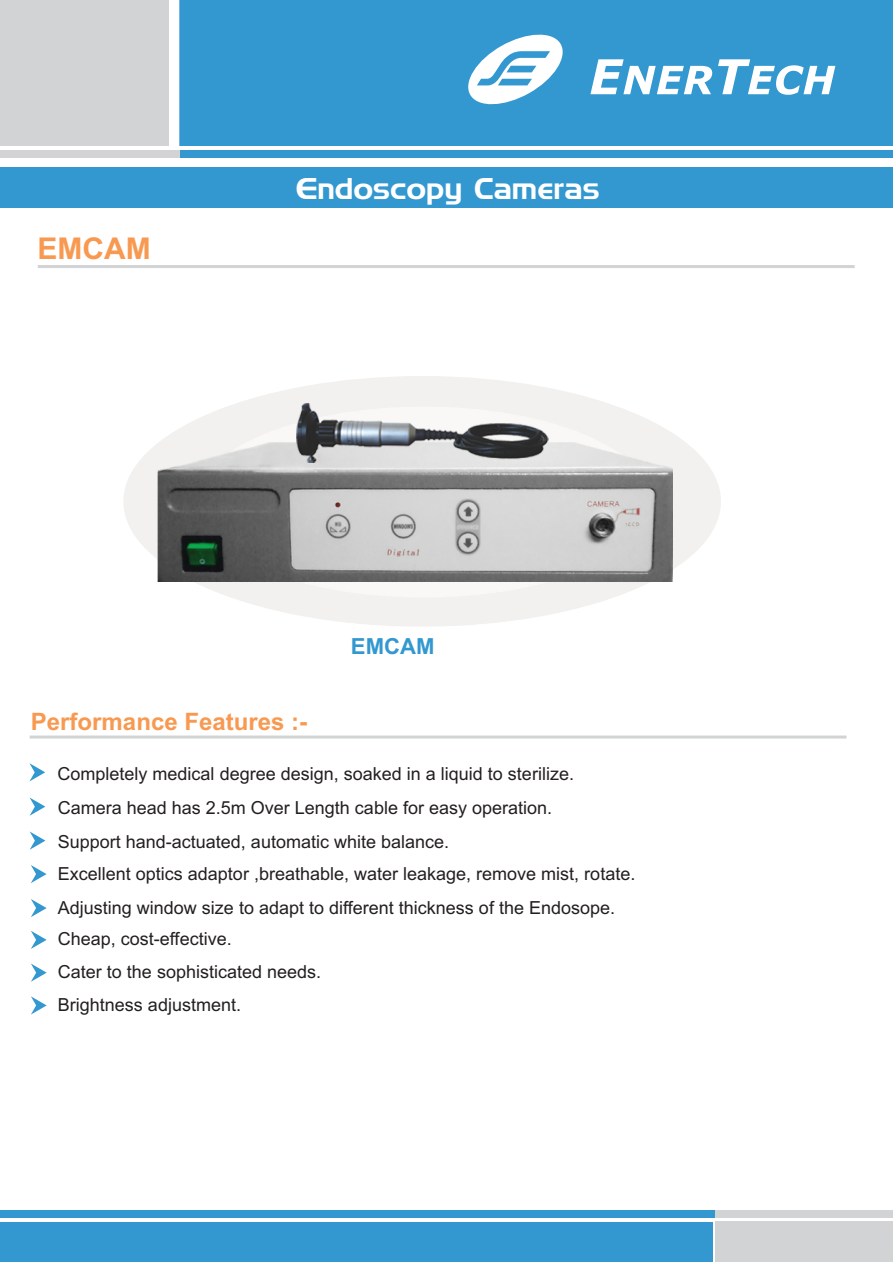
<style>
.page{position:relative;width:893px;height:1262px;background:#fff}
.page>*{position:absolute;margin:0;border:0;box-sizing:border-box;transform-origin:0 0}
.t1{font:30px "Denmark";color:#fff}
.t2{font:700 30px "Arial";color:#f89951}
.t3{font:700 24px "Arial";color:#f89951}
.t4{font:700 22.2px "Arial";color:#3398d0}
.t5{font:18px/34.2px "Arial";color:#231f20}
</style>
<div class="page">
<div style="left:0;top:167px;width:893px;height:40px;background:#3398d0"></div>
<div style="left:179px;top:0;width:714px;height:146px;background:#3398d0"></div>
<div style="left:0;top:0;width:170px;height:146px;background:#d1d3d4"></div>
<div style="left:169px;top:0;width:10px;height:146px;border:1px solid #fff"></div>
<div style="left:178px;top:150px;width:715px;height:7px;background:#3398d0"></div>
<div style="left:0;top:1210px;width:715px;height:7px;background:#3398d0"></div>
<div style="left:0;top:150px;width:179px;height:7px;background:#d1d3d4"></div>
<div style="left:715px;top:1210px;width:178px;height:7px;background:#d1d3d4"></div>
<hr style="left:38px;top:265px;width:816px;height:3px;background:#d1d3d4">
<hr style="left:30px;top:735px;width:816px;height:3px;background:#d1d3d4">
<div style="left:123px;top:376px;width:598px;height:251px;background:#f2f1f0;border-radius:50%"></div>
<div style="left:196px;top:406px;width:456px;height:192px;background:#f9f8f6;border-radius:50%"></div>
<div style="left:0;top:1222px;width:712px;height:39px;background:#3398d0"></div>
<div style="left:715px;top:1222px;width:178px;height:40px;background:#d1d3d4"></div>
<svg style="left:29px;top:763px;width:16px;height:18px"></svg>
<svg style="left:30px;top:798px;width:15px;height:17px"></svg>
<svg style="left:30px;top:831px;width:15px;height:18px"></svg>
<svg style="left:31px;top:865px;width:16px;height:18px"></svg>
<svg style="left:31px;top:899px;width:16px;height:18px"></svg>
<svg style="left:31px;top:931px;width:16px;height:18px"></svg>
<svg style="left:31px;top:963px;width:16px;height:18px"></svg>
<svg style="left:31px;top:996px;width:16px;height:18px"></svg>
<svg style="left:590px;top:59px;width:245px;height:36px"></svg>
<svg style="left:468px;top:34px;width:95px;height:71px"></svg>
<img style="left:157px;top:443px;width:515px;height:139px">
<img style="left:297px;top:403px;width:251px;height:60px">
<h1 class="t2" style="left:37px;top:237px;width:115px">EMCAM</h1>
<h1 class="t1" style="left:296px;top:170px;width:305px">Endoscopy Cameras</h1>
<p class="t4" style="left:351px;top:638px;width:85px">EMCAM</p>
<h2 class="t3" style="left:31px;top:712px;width:278px">Performance Features :-</h2>
<p class="t5" style="left:58px;top:758px;width:518px">Completely medical degree design, soaked in a liquid to sterilize.<br>Camera head has 2.5m Over Length cable for easy operation.<br>Support hand-actuated, automatic white balance.</p>
<p class="t5" style="left:58px;top:858px;width:579px">Excellent optics adaptor ,breathable, water leakage, remove mist, rotate.<br>Adjusting window size to adapt to different thickness of the Endosope.</p>
<p class="t5" style="left:58px;top:924px;width:265px;line-height:32.8px">Cheap, cost-effective.<br>Cater to the sophisticated needs.<br>Brightness adjustment.</p>
</div>
